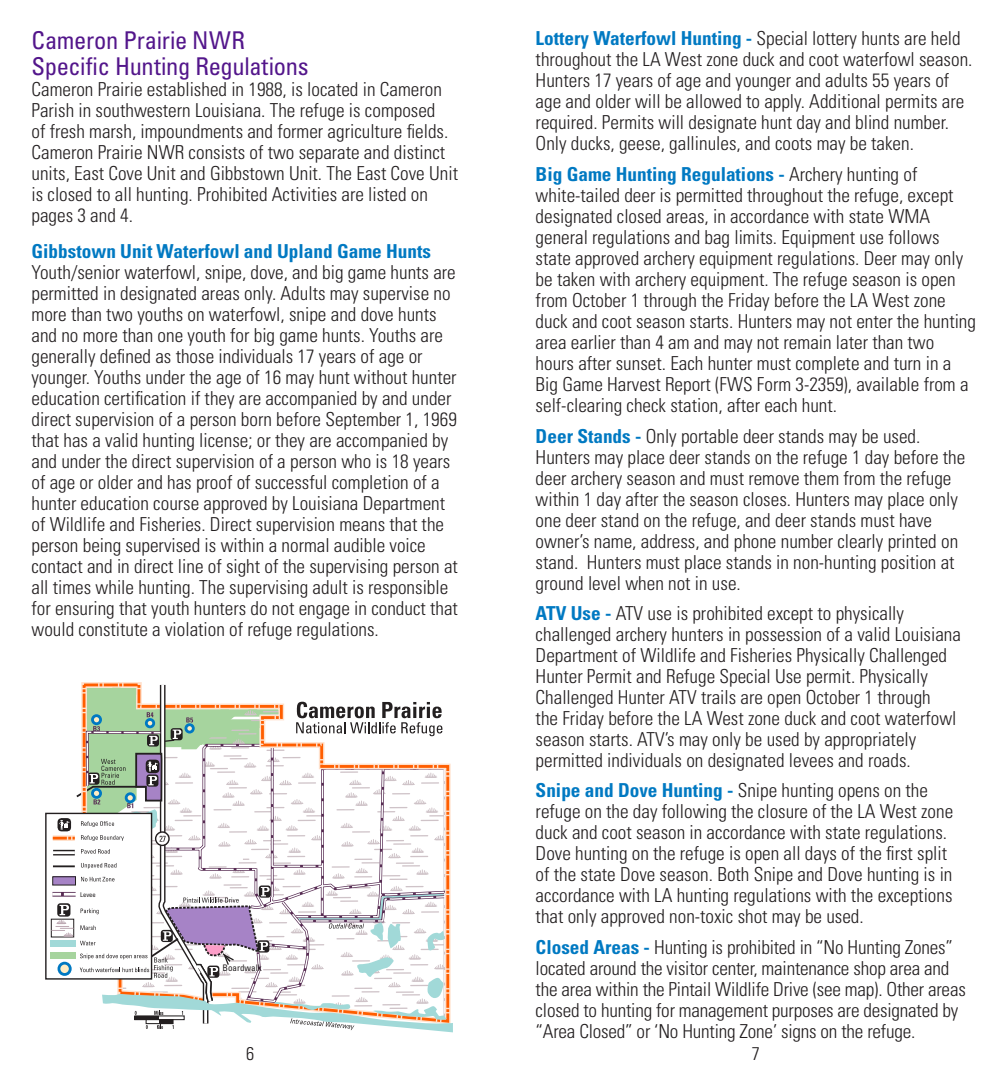
<style>
.page{position:relative;width:1008px;height:1071px;background:#fff}
.page>*{position:absolute;margin:0;border:0;box-sizing:border-box;transform-origin:0 0}
.H2-Subtitle{font:condensed 24.5px "Univers LT Std";letter-spacing:-.01em;color:#53168b}
.H3-Section_Titles{font:300 condensed 19.25px/21px "Univers LT Std";color:#231f20}
.H3-Section_Titles-2{font:700 condensed 19.25px "Univers LT Std";color:#0079c2}
.t1{font:300 condensed 18.38px "Univers LT Std";color:#231f20}
.t2{font:condensed 9.1px "Univers LT Std";color:#231f20}
.t3{font:condensed 6.48px "Univers LT Std";color:#231f20}
.s1{font-weight:700;color:#0079c2}
</style>
<div class="page">
<div style="left:50px;top:940px;width:26px;height:7px;background:#a1d9d8"></div>
<div style="left:50px;top:953px;width:26px;height:6px;background:#a6d49e"></div>
<div style="left:51px;top:919px;width:23px;height:18px;border:1px solid #231f20"></div>
<svg style="left:52px;top:682px;width:401px;height:350px"></svg>
<h2 class="H2-Subtitle" style="left:32px;top:25px;width:215px">Cameron Prairie NWR</h2>
<h2 class="H2-Subtitle" style="left:32px;top:51px;width:279px">Specific Hunting Regulations</h2>
<p class="H3-Section_Titles" style="left:32px;top:79px;width:428px">Cameron Prairie established in 1988, is located in Cameron Parish in southwestern Louisiana. The refuge is composed<br>of fresh marsh, impoundments and former agriculture fields.<br>Cameron Prairie NWR consists of two separate and distinct units, East Cove Unit and Gibbstown Unit. The East Cove Unit is closed to all hunting. Prohibited Activities are listed on pages 3 and 4.</p>
<h3 class="H3-Section_Titles-2" style="left:32px;top:239px;width:401px">Gibbstown Unit Waterfowl and Upland Game Hunts</h3>
<p class="H3-Section_Titles" style="left:32px;top:262px;width:428px">Youth/senior waterfowl, snipe, dove, and big game hunts are permitted in designated areas only. Adults may supervise no more than two youths on waterfowl, snipe and dove hunts and no more than one youth for big game hunts. Youths are generally defined as those individuals 17 years of age or younger. Youths under the age of 16 may hunt without hunter education certification if they are accompanied by and under direct supervision of a person born before September 1, 1969 that has a valid hunting license; or they are accompanied by and under the direct supervision of a person who is 18 years of age or older and has proof of successful completion of a hunter education course approved by Louisiana Department of Wildlife and Fisheries. Direct supervision means that the person being supervised is within a normal audible voice contact and in direct line of sight of the supervising person at all times while hunting. The supervising adult is responsible for ensuring that youth hunters do not engage in conduct that would constitute a violation of refuge regulations.</p>
<p class="t3" style="left:80px;top:890px;width:17px">Levee</p>
<p class="t2" style="left:222px;top:962px;width:41px">Boardwalk</p>
<h3 class="H3-Section_Titles" style="left:536px;top:28px;width:438px"><span class="s1">Lottery Waterfowl Hunting -</span> Special lottery hunts are held throughout the LA West zone duck and coot waterfowl season.<br>Hunters 17 years of age and younger and adults 55 years of age and older will be allowed to apply. Additional permits are required. Permits will designate hunt day and blind number.<br>Only ducks, geese, gallinules, and coots may be taken.</h3>
<h3 class="H3-Section_Titles" style="left:536px;top:164px;width:442px"><span class="s1">Big Game Hunting Regulations -</span> Archery hunting of white-tailed deer is permitted throughout the refuge, except designated closed areas, in accordance with state WMA general regulations and bag limits. Equipment use follows state approved archery equipment regulations. Deer may only be taken with archery equipment. The refuge season is open from October 1 through the Friday before the LA West zone duck and coot season starts. Hunters may not enter the hunting area earlier than 4 am and may not remain later than two hours after sunset. Each hunter must complete and turn in a Big Game Harvest Report (FWS Form 3-2359), available from a self-clearing check station, after each hunt.</h3>
<h3 class="H3-Section_Titles" style="left:536px;top:425px;width:431px"><span class="s1">Deer Stands -</span> Only portable deer stands may be used.<br>Hunters may place deer stands on the refuge 1 day before the deer archery season and must remove them from the refuge within 1 day after the season closes. Hunters may place only one deer stand on the refuge, and deer stands must have owner’s name, address, and phone number clearly printed on stand. Hunters must place stands in non-hunting position at ground level when not in use.</h3>
<h3 class="H3-Section_Titles" style="left:536px;top:603px;width:427px"><span class="s1">ATV Use -</span> ATV use is prohibited except to physically challenged archery hunters in possession of a valid Louisiana Department of Wildlife and Fisheries Physically Challenged Hunter Permit and Refuge Special Use permit. Physically Challenged Hunter ATV trails are open October 1 through<br>the Friday before the LA West zone duck and coot waterfowl season starts. ATV’s may only be used by appropriately permitted individuals on designated levees and roads.</h3>
<h3 class="H3-Section_Titles" style="left:536px;top:780px;width:419px"><span class="s1">Snipe and Dove Hunting -</span> Snipe hunting opens on the refuge on the day following the closure of the LA West zone duck and coot season in accordance with state regulations.<br>Dove hunting on the refuge is open all days of the first split of the state Dove season. Both Snipe and Dove hunting is in accordance with LA hunting regulations with the exceptions that only approved non-toxic shot may be used.</h3>
<h3 class="H3-Section_Titles" style="left:536px;top:936px;width:432px"><span class="s1">Closed Areas -</span> Hunting is prohibited in “No Hunting Zones” located around the visitor center, maintenance shop area and the area within the Pintail Wildlife Drive (see map). Other areas closed to hunting for management purposes are designated by “Area Closed” or ‘No Hunting Zone’ signs on the refuge.</h3>
<p class="t1" style="left:246px;top:1042px;width:10px">6</p>
<p class="t1" style="left:752px;top:1042px;width:10px">7</p>
</div>
